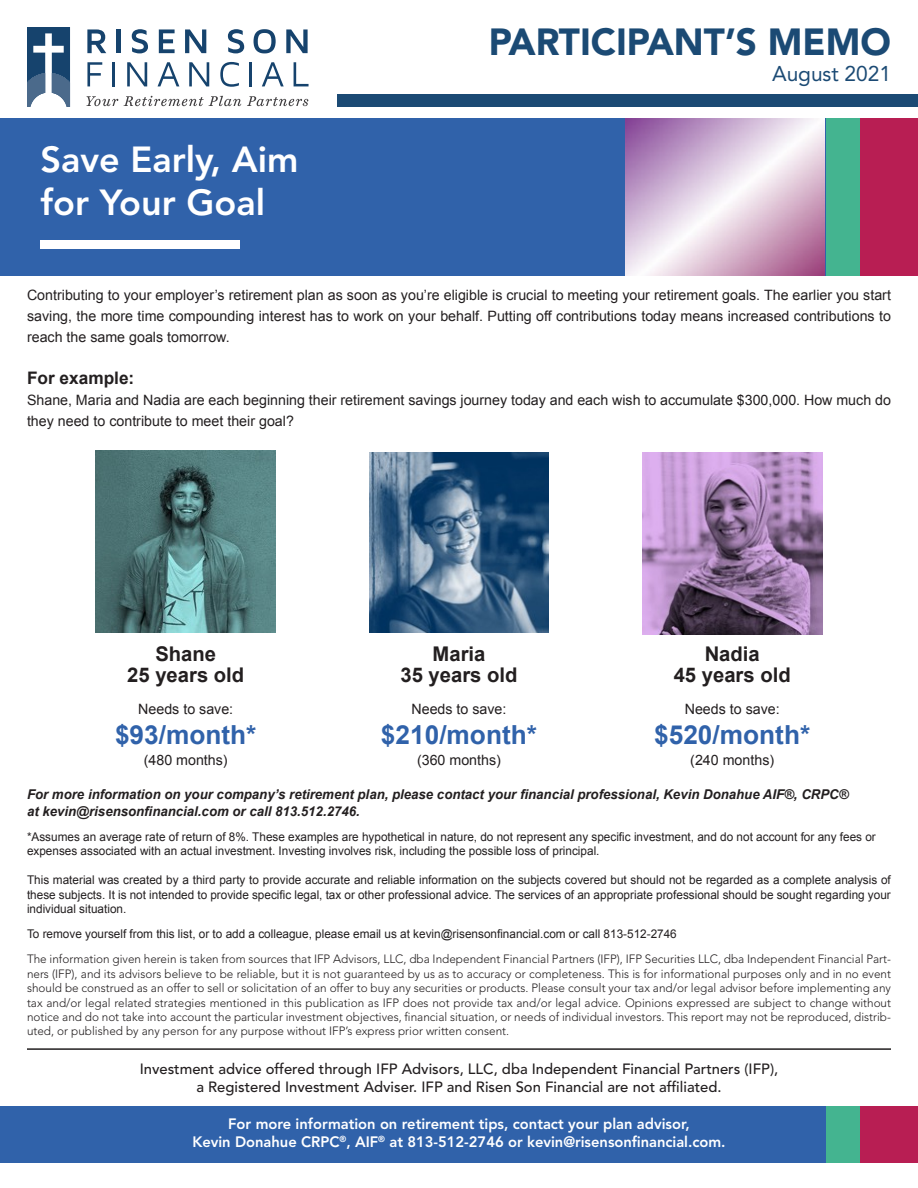
<style>
.page{position:relative;width:918px;height:1188px;background:#fff}
.page>*{position:absolute;margin:0;border:0;box-sizing:border-box;transform-origin:0 0}
.t1{font:900 37.5px "Avenir LT Std";color:#1b4a74}
.t2{font:800 36px "Avenir LT Std";color:#fff}
.t3{font:700 26.25px "Arial";color:#3062aa}
.t4{font:21.3px "Avenir LT Std";color:#1b4a74}
.t5{font:700 20.25px "Arial";color:#231f20}
.t6{font:700 17.25px "Arial";color:#231f20}
.t7{font:800 15px "Avenir LT Std";color:#fff}
.t8{font:500 14.85px "Avenir LT Std";color:#231f20}
.t9{font:14.25px/21px "Arial";color:#231f20;text-align:justify}
.t10{font:italic 700 13.5px "Arial";color:#231f20}
.t11{font:300 12px/14.4px "Avenir LT Std";color:#231f20;text-align:justify}
.t12{font:12px/14.4px "Arial";color:#231f20}
</style>
<div class="page">
<div style="left:338px;top:94px;width:580px;height:13px;background:#1b4a74"></div>
<svg style="left:87px;top:29px;width:19px;height:24px"></svg>
<hr style="left:117px;top:29px;width:4px;height:24px;background:#16436d">
<svg style="left:132px;top:29px;width:16px;height:24px"></svg>
<svg style="left:159px;top:29px;width:16px;height:24px"></svg>
<svg style="left:185px;top:29px;width:21px;height:24px"></svg>
<svg style="left:228px;top:29px;width:16px;height:24px"></svg>
<svg style="left:254px;top:29px;width:22px;height:24px"></svg>
<svg style="left:286px;top:29px;width:22px;height:24px"></svg>
<svg style="left:86px;top:96px;width:32px;height:10px"></svg>
<svg style="left:124px;top:96px;width:117px;height:10px"></svg>
<svg style="left:247px;top:96px;width:61px;height:10px"></svg>
<svg style="left:87px;top:62px;width:15px;height:24px"></svg>
<hr style="left:113px;top:62px;width:2px;height:24px;background:#16436d">
<svg style="left:127px;top:62px;width:20px;height:24px"></svg>
<svg style="left:158px;top:62px;width:21px;height:24px"></svg>
<svg style="left:189px;top:62px;width:20px;height:24px"></svg>
<svg style="left:220px;top:62px;width:19px;height:25px"></svg>
<hr style="left:249px;top:62px;width:3px;height:24px;background:#16436d">
<svg style="left:262px;top:62px;width:22px;height:24px"></svg>
<svg style="left:294px;top:62px;width:15px;height:24px"></svg>
<svg style="left:27px;top:27px;width:43px;height:80px"></svg>
<div style="left:860px;top:118px;width:58px;height:158px;background:#b81e53"></div>
<div style="left:825px;top:118px;width:35px;height:158px;background:#44b490"></div>
<div style="left:0;top:118px;width:825px;height:158px;background:#3062aa"></div>
<div style="left:40px;top:241px;width:200px;height:8px;background:#fff"></div>
<div style="left:860px;top:1107px;width:58px;height:56px;background:#b81e53"></div>
<div style="left:825px;top:1107px;width:35px;height:56px;background:#44b490"></div>
<div style="left:0;top:1107px;width:825px;height:56px;background:#3062aa"></div>
<hr style="left:27px;top:1048px;width:864px;height:2px;background:#231f20">
<img style="left:625px;top:118px;width:200px;height:158px">
<img style="left:96px;top:451px;width:180px;height:182px">
<img style="left:369px;top:452px;width:180px;height:181px">
<img style="left:642px;top:452px;width:180px;height:182px">
<p class="t2" style="left:40px;top:138px;width:260px">Save Early, Aim</p>
<p class="t2" style="left:40px;top:181px;width:226px">for Your Goal</p>
<p class="t1" style="left:489px;top:20px;width:404px">PARTICIPANT’S MEMO</p>
<p class="t4" style="left:772px;top:61px;width:120px">August 2021</p>
<p class="t9" style="left:27px;top:284px;width:866px">Contributing to your employer’s retirement plan as soon as you’re eligible is crucial to meeting your retirement goals. The earlier you start saving, the more time compounding interest has to work on your behalf. Putting off contributions today means increased contributions to reach the same goals tomorrow.</p>
<p class="t6" style="left:27px;top:366px;width:109px">For example:</p>
<p class="t9" style="left:27px;top:389px;width:865px">Shane, Maria and Nadia are each beginning their retirement savings journey today and each wish to accumulate $300,000. How much do they need to contribute to meet their goal?</p>
<p class="t5" style="left:155px;top:640px;width:62px">Shane</p>
<p class="t5" style="left:127px;top:661px;width:119px">25 years old</p>
<p class="t9" style="left:138px;top:698px;width:97px">Needs to save:</p>
<p class="t3" style="left:115px;top:717px;width:143px">$93/month*</p>
<p class="t9" style="left:144px;top:749px;width:85px">(480 months)</p>
<p class="t5" style="left:433px;top:640px;width:54px">Maria</p>
<p class="t5" style="left:400px;top:661px;width:119px">35 years old</p>
<p class="t9" style="left:411px;top:698px;width:97px">Needs to save:</p>
<p class="t3" style="left:381px;top:717px;width:158px">$210/month*</p>
<p class="t9" style="left:417px;top:749px;width:85px">(360 months)</p>
<p class="t5" style="left:705px;top:640px;width:57px">Nadia</p>
<p class="t5" style="left:674px;top:661px;width:119px">45 years old</p>
<p class="t9" style="left:685px;top:698px;width:97px">Needs to save:</p>
<p class="t3" style="left:654px;top:717px;width:158px">$520/month*</p>
<p class="t9" style="left:690px;top:749px;width:85px">(240 months)</p>
<p class="t10" style="left:27px;top:786px;width:823px">For more information on your company’s retirement plan, please contact your financial professional, Kevin Donahue AIF®, CRPC®</p>
<p class="t10" style="left:27px;top:802px;width:334px">at kevin@risensonfinancial.com or call 813.512.2746.</p>
<p class="t12" style="left:27px;top:830px;width:850px">*Assumes an average rate of return of 8%. These examples are hypothetical in nature, do not represent any specific investment, and do not account for any fees or expenses associated with an actual investment. Investing involves risk, including the possible loss of principal.</p>
<p class="t12" style="left:27px;top:873px;width:865px;text-align:justify">This material was created by a third party to provide accurate and reliable information on the subjects covered but should not be regarded as a complete analysis of these subjects. It is not intended to provide specific legal, tax or other professional advice. The services of an appropriate professional should be sought regarding your individual situation.</p>
<p class="t12" style="left:27px;top:927px;width:651px">To remove yourself from this list, or to add a colleague, please email us at kevin@risensonfinancial.com or call 813-512-2746</p>
<p class="t11" style="left:27px;top:952px;width:866px">The information given herein is taken from sources that IFP Advisors, LLC, dba Independent Financial Partners (IFP), IFP Securities LLC, dba Independent Financial Part&shy;ners (IFP), and its advisors believe to be reliable, but it is not guaranteed by us as to accuracy or completeness. This is for informational purposes only and in no event should be construed as an offer to sell or solicitation of an offer to buy any securities or products. Please consult your tax and/or legal advisor before implementing any tax and/or legal related strategies mentioned in this publication as IFP does not provide tax and/or legal advice. Opinions expressed are subject to change without notice and do not take into account the particular investment objectives, financial situation, or needs of individual investors. This report may not be reproduced, distrib&shy;uted, or published by any person for any purpose without IFP’s express prior written consent.</p>
<p class="t8" style="left:140px;top:1061px;width:640px">Investment advice offered through IFP Advisors, LLC, dba Independent Financial Partners (IFP),</p>
<p class="t8" style="left:196px;top:1078px;width:527px">a Registered Investment Adviser. IFP and Risen Son Financial are not affiliated.</p>
<p class="t7" style="left:228px;top:1115px;width:463px">For more information on retirement tips, contact your plan advisor,</p>
<p class="t7" style="left:192px;top:1133px;width:535px">Kevin Donahue CRPC<sup>®</sup>, AIF<sup>®</sup> at 813-512-2746 or kevin@risensonfinancial.com.</p>
</div>
